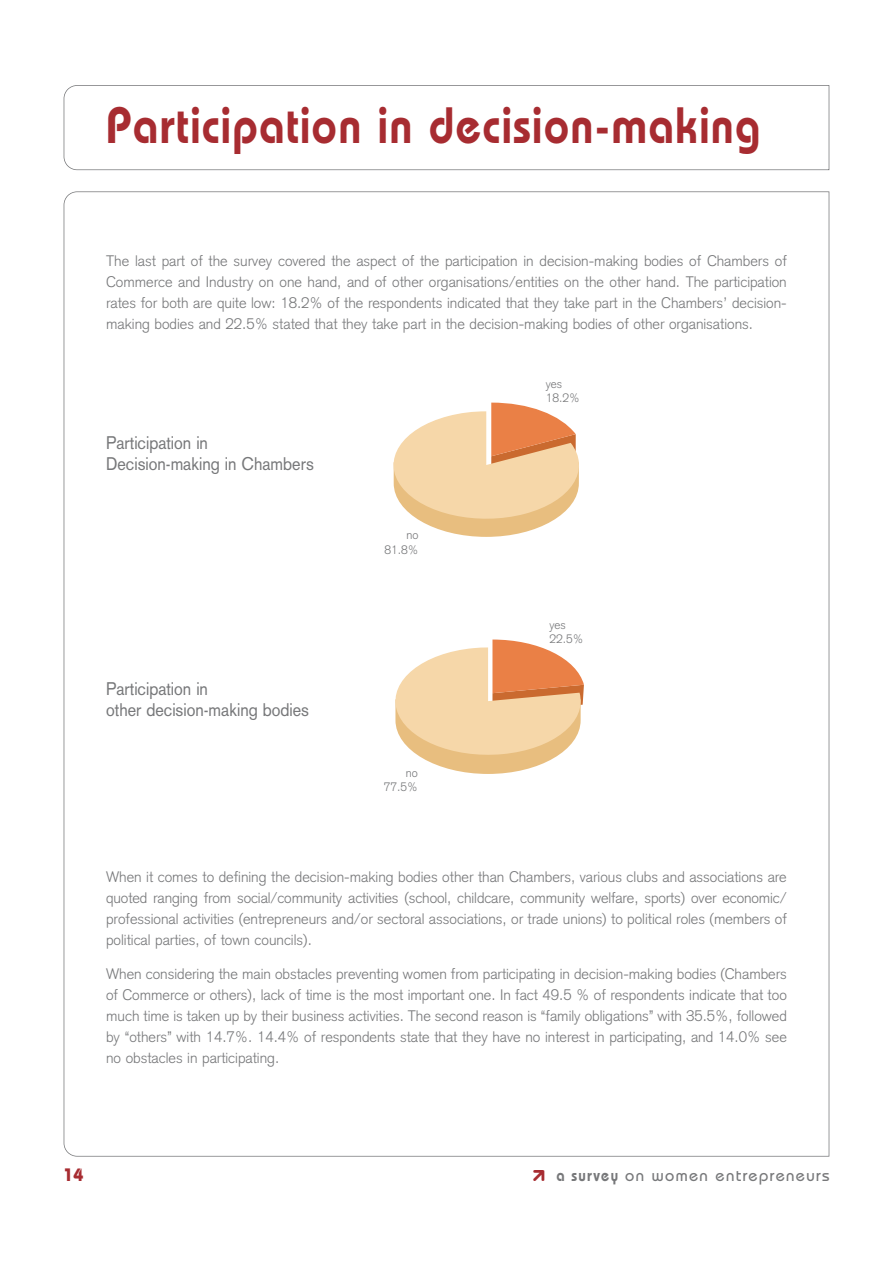
<style>
.page{position:relative;width:893px;height:1263px;background:#fff}
.page>*{position:absolute;margin:0;border:0;box-sizing:border-box;transform-origin:0 0}
.t1{font:600 51px "Bauhaus";letter-spacing:.03em;color:#a72c31;scale:.9 1}
.t2{font:18px/21px "Akzidenz Grotesk";color:#77787a;scale:.9 1}
.t3{font:700 18px "Bauhaus";color:#a72c31}
.t4{font:500 16.5px "Bauhaus";letter-spacing:.085em;color:#77787a}
.t5{font:300 15px/21px "Akzidenz Grotesk";color:#77787a;text-align:justify}
.t6{font:300 12px/14.2px "Akzidenz Grotesk";color:#77787a;text-align:right}
.s1{font-family:"Arrowdyn";font-weight:700;color:#a72c31}
.s2{font-weight:600}
</style>
<div class="page">
<svg style="left:64px;top:191px;width:13px;height:966px"></svg>
<svg style="left:64px;top:85px;width:13px;height:85px"></svg>
<svg style="left:393px;top:403px;width:186px;height:134px"></svg>
<svg style="left:395px;top:640px;width:189px;height:134px"></svg>
<h1 class="t1" style="left:106px;top:107px;width:728px">Participation in decision-making</h1>
<p class="t5" style="left:106px;top:252px;width:682px">The last part of the survey covered the aspect of the participation in decision-making bodies of Chambers of Commerce and Industry on one hand, and of other organisations/entities on the other hand. The participation rates for both are quite low: 18.2% of the respondents indicated that they take part in the Chambers’ decision&shy;making bodies and 22.5% stated that they take part in the decision-making bodies of other organisations.</p>
<p class="t2" style="left:106px;top:434px;width:232px">Participation in<br>Decision-making in Chambers</p>
<p class="t2" style="left:106px;top:680px;width:227px">Participation in<br>other decision-making bodies</p>
<p class="t6" style="left:384px;top:530px;width:36px">no<br>81.8%</p>
<p class="t6" style="left:384px;top:767px;width:36px">no<br>77.5%</p>
<p class="t6" style="left:545px;top:378px;width:36px;text-align:left">yes<br>18.2%</p>
<p class="t6" style="left:549px;top:619px;width:36px;text-align:left">yes<br>22.5%</p>
<p class="t5" style="left:106px;top:868px;width:682px">When it comes to defining the decision-making bodies other than Chambers, various clubs and associations are quoted ranging from social/community activities (school, childcare, community welfare, sports) over economic/ professional activities (entrepreneurs and/or sectoral associations, or trade unions) to political roles (members of political parties, of town councils).</p>
<p class="t5" style="left:106px;top:965px;width:682px">When considering the main obstacles preventing women from participating in decision-making bodies (Chambers of Commerce or others), lack of time is the most important one. In fact 49.5 % of respondents indicate that too much time is taken up by their business activities. The second reason is “family obligations” with 35.5%, followed by “others” with 14.7%. 14.4% of respondents state that they have no interest in participating, and 14.0% see no obstacles in participating.</p>
<p class="t3" style="left:64px;top:1168px;width:22px">14</p>
<p class="t4" style="left:531px;top:1170px;width:299px"><span class="s1">0</span> <span class="s2">a survey</span> on women entrepreneurs</p>
</div>
